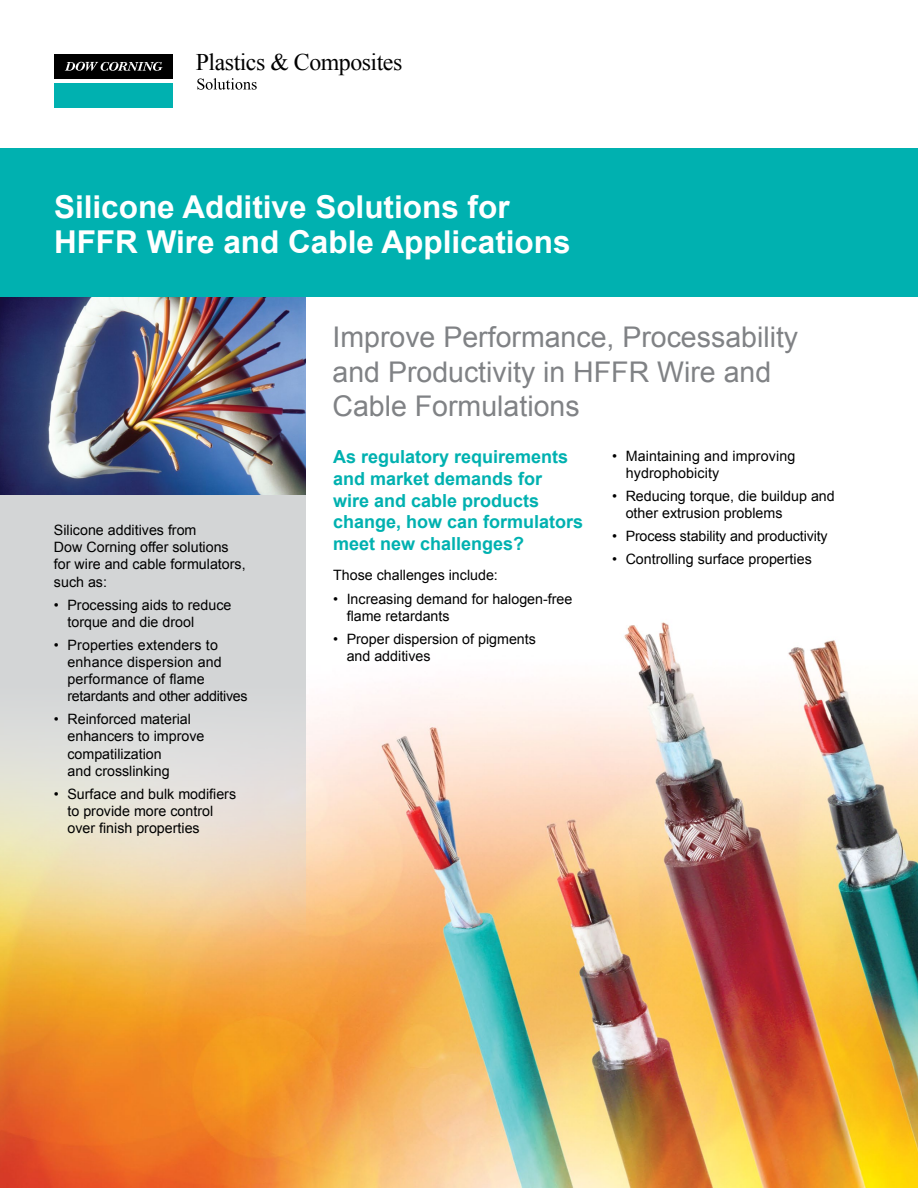
<style>
.page{position:relative;width:918px;height:1188px;background:#fff}
.page>*{position:absolute;margin:0;border:0;box-sizing:border-box;transform-origin:0 0}
.t1{font:700 31.5px/34.5px "Arial";color:#fff}
.t2{font:28.5px/34.5px "Arial";color:#808285}
.t3{font:23.85px "Times New Roman";letter-spacing:-.02em;color:#000}
.t4{font:700 18px/21.6px "Arial";color:#00b1b0}
.t5{font:14.25px/17.1px "Arial";color:#000}
</style>
<div class="page">
<img style="left:0;top:622px;width:918px;height:566px">
<div style="left:0;top:148px;width:918px;height:149px;background:#00b1b0"></div>
<svg style="left:0;top:495px;width:306px;height:490px;background:#e0d4be"></svg>
<img style="left:0;top:297px;width:306px;height:198px">
<div style="left:54px;top:83px;width:119px;height:25px;background:#00b1b0"></div>
<div style="left:54px;top:54px;width:119px;height:25px;background:#000"></div>
<svg style="left:65px;top:62px;width:98px;height:9px"></svg>
<svg style="left:197px;top:78px;width:60px;height:12px"></svg>
<h3 class="t3" style="left:196px;top:46px;width:208px">Plastics &amp; Composites</h3>
<h1 class="t1" style="left:54px;top:191px;width:518px">Silicone Additive Solutions for<br>HFFR Wire and Cable Applications</h1>
<p class="t5" style="left:54px;top:522px;width:193px">Silicone additives from<br>Dow Corning offer solutions for wire and cable formulators, such as:</p>
<p class="t5" style="left:67px;top:596px;width:165px;text-indent:-13px">• Processing aids to reduce torque and die drool</p>
<p class="t5" style="left:67px;top:637px;width:182px;text-indent:-13px">• Properties extenders to enhance dispersion and performance of flame retardants and other additives</p>
<p class="t5" style="left:67px;top:711px;width:139px;text-indent:-13px">• Reinforced material enhancers to improve compatilization<br>and crosslinking</p>
<p class="t5" style="left:67px;top:785px;width:170px;text-indent:-13px">• Surface and bulk modifiers to provide more control over finish properties</p>
<h2 class="t2" style="left:333px;top:320px;width:467px">Improve Performance, Processability and Productivity in HFFR Wire and<br>Cable Formulations</h2>
<p class="t4" style="left:333px;top:447px;width:252px">As regulatory requirements and market demands for<br>wire and cable products change, how can formulators meet new challenges?</p>
<p class="t5" style="left:333px;top:567px;width:166px">Those challenges include:</p>
<p class="t5" style="left:347px;top:590px;width:227px;text-indent:-13px">• Increasing demand for halogen-free flame retardants</p>
<p class="t5" style="left:347px;top:630px;width:191px;text-indent:-13px">• Proper dispersion of pigments and additives</p>
<p class="t5" style="left:626px;top:447px;width:171px;text-indent:-13px">• Maintaining and improving hydrophobicity</p>
<p class="t5" style="left:626px;top:487px;width:211px;text-indent:-13px">• Reducing torque, die buildup and other extrusion problems</p>
<p class="t5" style="left:612px;top:528px;width:217px">• Process stability and productivity</p>
<p class="t5" style="left:612px;top:551px;width:201px">• Controlling surface properties</p>
</div>
